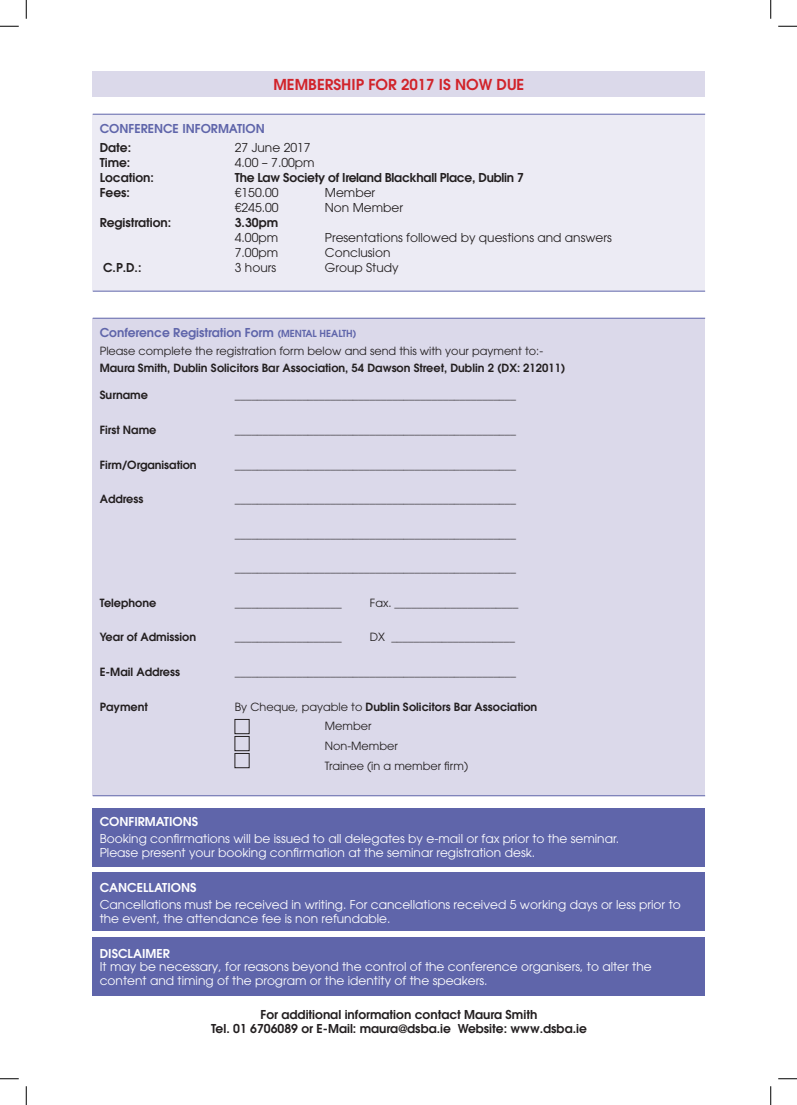
<style>
.page{position:relative;width:797px;height:1105px;background:#fff}
.page>*{position:absolute;margin:0;border:0;box-sizing:border-box;transform-origin:0 0}
.t1{font:600 15px "ITC Avant Garde Pro";color:#d1232a}
.t2{font:12.25px/13.8px "ITC Avant Garde Pro";color:#fff}
.t3{font:600 12.25px "ITC Avant Garde Pro";color:#231f20}
.t4{font:12.25px "ITC Avant Garde Pro";color:#231f20}
.t5{font:600 12.25px "ITC Avant Garde Pro";color:#5f65aa}
.t6{font:600 12.25px "ITC Avant Garde Pro";letter-spacing:-.02em;color:#231f20}
.t7{font:600 12.25px "ITC Avant Garde Pro";color:#fff}
.t8{font:11.25px "ITC Avant Garde Pro";color:#231f20}
.t9{font:600 11.25px "ITC Avant Garde Pro";color:#231f20}
.s1{font-size:9.75px}
.s2{font-weight:400}
.s3{font-weight:600}
</style>
<div class="page">
<div style="left:93px;top:318px;width:612px;height:478px;background:#dbd9ea"></div>
<div style="left:93px;top:114px;width:612px;height:177px;background:#ecebf4"></div>
<div style="left:93px;top:808px;width:612px;height:58px;background:#5f65aa"></div>
<div style="left:93px;top:872px;width:612px;height:59px;background:#5f65aa"></div>
<div style="left:93px;top:937px;width:612px;height:59px;background:#5f65aa"></div>
<div style="left:93px;top:71px;width:612px;height:26px;background:#dbd9ea"></div>
<hr style="left:93px;top:114px;width:612px;height:1px;background:#5f65aa">
<hr style="left:93px;top:291px;width:612px;height:1px;background:#5f65aa">
<hr style="left:93px;top:795px;width:612px;height:1px;background:#5f65aa">
<hr style="left:93px;top:318px;width:612px;height:1px;background:#5f65aa">
<div style="left:234px;top:719px;width:15px;height:15px;border:1px solid #231f20"></div>
<div style="left:234px;top:736px;width:15px;height:15px;border:1px solid #231f20"></div>
<div style="left:234px;top:753px;width:15px;height:15px;border:1px solid #231f20"></div>
<svg style="left:0;top:25px;width:19px;height:2px"></svg>
<svg style="left:778px;top:25px;width:19px;height:2px"></svg>
<svg style="left:0;top:1078px;width:19px;height:1px"></svg>
<svg style="left:778px;top:1078px;width:19px;height:1px"></svg>
<svg style="left:25px;top:0;width:2px;height:19px"></svg>
<svg style="left:25px;top:1086px;width:2px;height:19px"></svg>
<svg style="left:770px;top:0;width:1px;height:19px"></svg>
<svg style="left:770px;top:1086px;width:1px;height:19px"></svg>
<p class="t1" style="left:273px;top:74px;width:252px">MEMBERSHIP FOR 2017 IS NOW DUE</p>
<p class="t5" style="left:100px;top:121px;width:167px">CONFERENCE INFORMATION</p>
<p class="t3" style="left:100px;top:139px;width:33px">Date:</p>
<p class="t4" style="left:235px;top:139px;width:77px">27 June 2017</p>
<p class="t3" style="left:100px;top:154px;width:32px">Time:</p>
<p class="t4" style="left:235px;top:154px;width:81px">4.00 – 7.00pm</p>
<p class="t3" style="left:100px;top:169px;width:56px">Location:</p>
<p class="t6" style="left:235px;top:169px;width:291px">The Law Society of Ireland Blackhall Place, Dublin 7</p>
<p class="t3" style="left:100px;top:184px;width:32px">Fees:</p>
<p class="t4" style="left:235px;top:184px;width:45px">€150.00</p>
<p class="t4" style="left:325px;top:184px;width:52px">Member</p>
<p class="t4" style="left:235px;top:199px;width:45px">€245.00</p>
<p class="t4" style="left:325px;top:199px;width:80px">Non Member</p>
<p class="t3" style="left:100px;top:214px;width:73px">Registration:</p>
<p class="t3" style="left:235px;top:214px;width:45px">3.30pm</p>
<p class="t4" style="left:235px;top:229px;width:45px">4.00pm</p>
<p class="t4" style="left:325px;top:229px;width:288px">Presentations followed by questions and answers</p>
<p class="t4" style="left:235px;top:244px;width:45px">7.00pm</p>
<p class="t4" style="left:325px;top:244px;width:67px">Conclusion</p>
<p class="t3" style="left:103px;top:259px;width:40px">C.P.D.:</p>
<p class="t4" style="left:235px;top:259px;width:64px">3 hours --</p>
<p class="t4" style="left:325px;top:259px;width:75px">Group Study</p>
<p class="t5" style="left:100px;top:325px;width:258px">Conference Registration Form <span class="s1">(MENTAL HEALTH)</span></p>
<p class="t8" style="left:100px;top:343px;width:445px">Please complete the registration form below and send this with your payment to:-</p>
<p class="t9" style="left:100px;top:360px;width:467px">Maura Smith, Dublin Solicitors Bar Association, 54 Dawson Street, Dublin 2 (DX: 212011)</p>
<p class="t9" style="left:100px;top:388px;width:50px">Surname</p>
<p class="t8" style="left:235px;top:388px;width:283px">__________________________________________________</p>
<p class="t9" style="left:100px;top:422px;width:58px">First Name</p>
<p class="t8" style="left:235px;top:423px;width:283px">__________________________________________________</p>
<p class="t9" style="left:100px;top:457px;width:98px">Firm/Organisation</p>
<p class="t8" style="left:235px;top:457px;width:283px">__________________________________________________</p>
<p class="t9" style="left:100px;top:492px;width:45px">Address</p>
<p class="t8" style="left:235px;top:492px;width:283px">__________________________________________________</p>
<p class="t8" style="left:235px;top:527px;width:283px">__________________________________________________</p>
<p class="t8" style="left:235px;top:561px;width:283px">__________________________________________________</p>
<p class="t9" style="left:100px;top:595px;width:58px">Telephone</p>
<p class="t8" style="left:235px;top:596px;width:108px">___________________</p>
<p class="t8" style="left:370px;top:596px;width:150px">Fax. ______________________</p>
<p class="t9" style="left:100px;top:630px;width:98px">Year of Admission</p>
<p class="t8" style="left:235px;top:630px;width:108px">___________________</p>
<p class="t8" style="left:370px;top:630px;width:147px">DX ______________________</p>
<p class="t9" style="left:100px;top:664px;width:82px">E-Mail Address</p>
<p class="t8" style="left:235px;top:665px;width:283px">__________________________________________________</p>
<p class="t9" style="left:100px;top:699px;width:50px">Payment</p>
<p class="t9" style="left:235px;top:699px;width:304px"><span class="s2">By Cheque, payable to</span> Dublin Solicitors Bar Association</p>
<p class="t8" style="left:325px;top:719px;width:48px">Member</p>
<p class="t8" style="left:325px;top:739px;width:74px">Non-Member</p>
<p class="t8" style="left:325px;top:759px;width:145px">Trainee (in a member firm)</p>
<p class="t7" style="left:100px;top:813px;width:100px">CONFIRMATIONS</p>
<p class="t2" style="left:100px;top:832px;width:521px">Booking confirmations will be issued to all delegates by e-mail or fax prior to the seminar.</p>
<p class="t2" style="left:100px;top:845px;width:437px">Please present your booking confirmation at the seminar registration desk.</p>
<p class="t7" style="left:100px;top:879px;width:98px">CANCELLATIONS</p>
<p class="t2" style="left:100px;top:897px;width:582px">Cancellations must be received in writing. For cancellations received 5 working days or less prior to the event, the attendance fee is non refundable.</p>
<p class="t2" style="left:100px;top:946px;width:553px"><span class="s3">DISCLAIMER<br></span>It may be necessary, for reasons beyond the control of the conference organisers, to alter the content and timing of the program or the identity of the speakers.</p>
<p class="t3" style="left:260px;top:1006px;width:278px">For additional information contact Maura Smith</p>
<p class="t3" style="left:211px;top:1020px;width:377px">Tel. 01 6706089 or E-Mail: maura@dsba.ie Website: www.dsba.ie</p>
</div>
